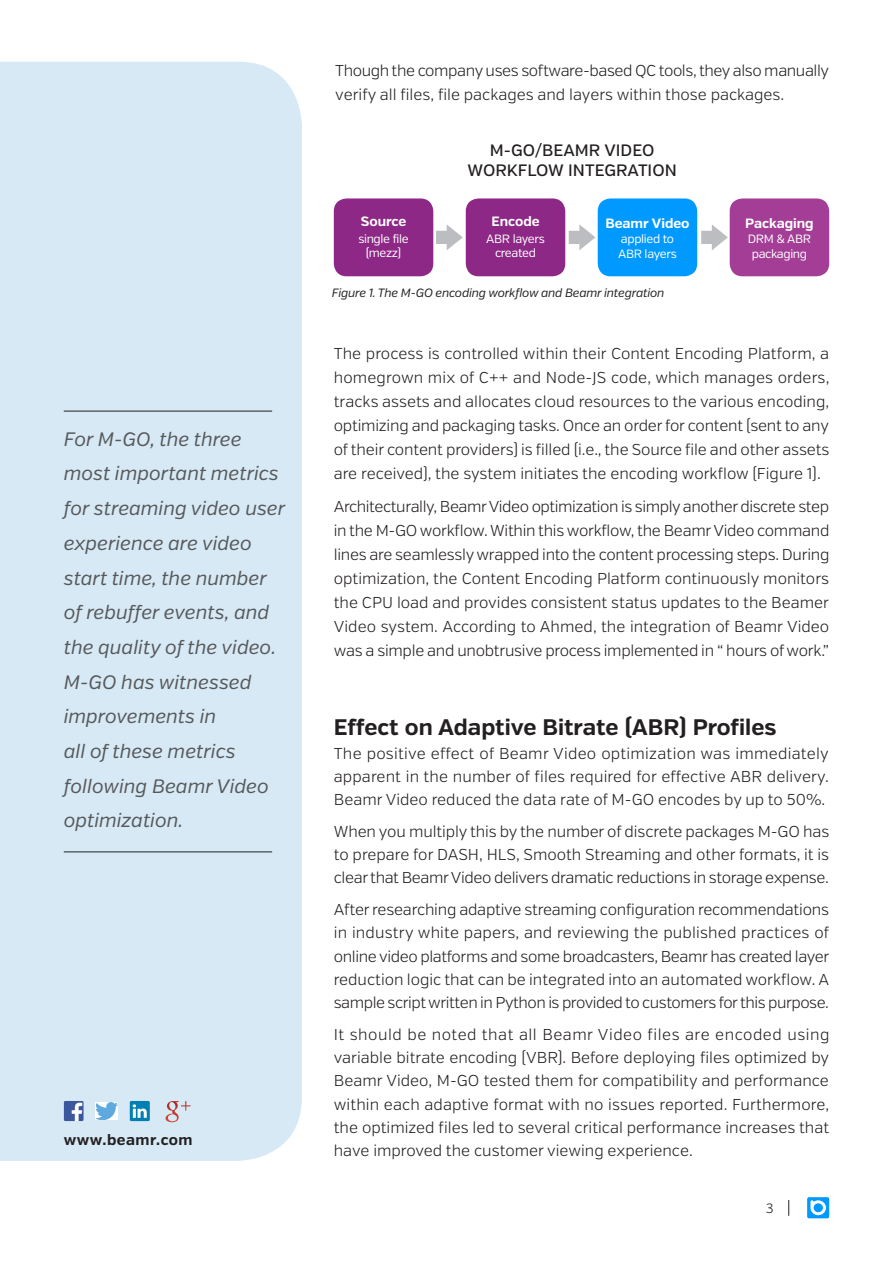
<style>
.page{position:relative;width:893px;height:1263px;background:#fff}
.page>*{position:absolute;margin:0;border:0;box-sizing:border-box;transform-origin:0 0}
.Subtitle{font:700 22.5px "Verb";color:#231f20}
.Lead{font:italic 19.35px/34.7px "Verb";color:#57585a}
.t1{font:500 16.5px "Verb";color:#231f20}
.Txt{font:300 15.75px/23.2px "Verb";letter-spacing:-.015em;color:#231f20;text-align:justify}
.Txt-2{font:700 15px "Verb";letter-spacing:.035em;color:#231f20}
.t2{font:700 13.5px "Verb";color:#fff}
.Txt-3{font:300 13.5px "Verb";color:#231f20}
.t3{font:12px/14.4px "Verb";letter-spacing:-.03em;color:#fff;text-align:center}
.Picture_Description{font:italic 12px "Verb";letter-spacing:-.015em;color:#231f20}
</style>
<div class="page">
<svg style="left:788px;top:1200px;width:1px;height:16px"></svg>
<div style="left:0;top:62px;width:302px;height:1099px;background:#d6e9f5"></div>
<div style="left:334px;top:198px;width:99px;height:78px;background:#8d2886;border-radius:13px"></div>
<div style="left:466px;top:198px;width:99px;height:78px;background:#8d2886;border-radius:13px"></div>
<div style="left:598px;top:198px;width:99px;height:78px;background:#09f;border-radius:13px"></div>
<div style="left:730px;top:198px;width:99px;height:78px;background:#a33d96;border-radius:13px"></div>
<svg style="left:436px;top:225px;width:27px;height:25px"></svg>
<svg style="left:569px;top:224px;width:26px;height:26px"></svg>
<svg style="left:701px;top:225px;width:27px;height:25px"></svg>
<hr style="left:64px;top:851px;width:208px;height:1px;background:#231f20">
<hr style="left:64px;top:411px;width:208px;height:1px;background:#231f20">
<img style="left:64px;top:1101px;width:20px;height:20px">
<svg style="left:166px;top:1101px;width:25px;height:21px"></svg>
<div style="left:130px;top:1101px;width:20px;height:20px;background:#007fb2"></div>
<svg style="left:133px;top:1104px;width:14px;height:14px"></svg>
<img style="left:96px;top:1102px;width:22px;height:18px">
<svg style="left:807px;top:1197px;width:22px;height:21px"></svg>
<p class="Lead" style="left:64px;top:422px;width:223px">For M-GO, the three most important metrics for streaming video user experience are video start time, the number of rebuffer events, and the quality of the video.<br>M-GO has witnessed improvements in<br>all of these metrics following Beamr Video optimization.</p>
<p class="Txt-2" style="left:64px;top:1131px;width:130px">www.beamr.com</p>
<p class="Txt" style="left:335px;top:59px;width:495px;line-height:24px">Though the company uses software-based QC tools, they also manually verify all files, file packages and layers within those packages.</p>
<p class="t1" style="left:490px;top:141px;width:166px">M-GO/BEAMR VIDEO</p>
<p class="t1" style="left:468px;top:160px;width:211px">WORKFLOW INTEGRATION</p>
<p class="t2" style="left:491px;top:213px;width:50px">Encode</p>
<p class="t2" style="left:361px;top:213px;width:47px">Source</p>
<p class="t3" style="left:358px;top:232px;width:52px">single file</p>
<p class="t3" style="left:366px;top:246px;width:37px">(mezz(</p>
<p class="t2" style="left:605px;top:215px;width:86px">Beamr Video</p>
<p class="t3" style="left:618px;top:232px;width:60px;text-align:left">applied to<br>ABR layers</p>
<p class="Picture_Description" style="left:332px;top:285px;width:334px">Figure 1. The M-GO encoding workflow and Beamr integration</p>
<p class="t2" style="left:745px;top:215px;width:70px">Packaging</p>
<p class="t3" style="left:486px;top:231px;width:60px">ABR layers created</p>
<p class="t3" style="left:748px;top:232px;width:65px">DRM &amp; ABR</p>
<p class="t3" style="left:752px;top:247px;width:57px">packaging</p>
<p class="Txt" style="left:334px;top:342px;width:497px;line-height:24px">The process is controlled within their Content Encoding Platform a, homegrown mix of C++ and Node-JS code, which manages orders, tracks assets and allocates cloud resources to the various encoding, optimizing and packaging tasks. Once an order for content (sent to any of their content providers) is filled e. i( ., the Source file and other assets are received ,) the system initiates the encoding workflow (Figure .(1</p>
<p class="Txt" style="left:334px;top:494px;width:497px;line-height:24px">Architecturally, BeamrVideo optimization is simply another discrete step in the M-GO workflow. Within this workflow, the BeamrVideo command lines are seamlesslywrapped into the content processing steps. During optimization, the Content Encoding Platform continuously monitors the CPU load and provides consistent status updates to the Beamer Video system. According to Ahmed, the integration of Beamr Video was a simple and unobtrusive process implemented in “ hours ofwork“.</p>
<p class="Subtitle" style="left:334px;top:714px;width:444px">Effect on Adaptive Bitrate (ABR) Profiles</p>
<p class="Txt" style="left:334px;top:742px;width:497px">The positive effect of Beamr Video optimization was immediately apparent in the number of files required for effective ABR delivery.<br>Beamr Video reduced the data rate of M-GO encodes by up to 50%.</p>
<p class="Txt" style="left:334px;top:820px;width:497px">When you multiply this by the number of discrete packages M-GO has to prepare for DASH, HLS, Smooth Streaming and other formats it, is clearthat BeamrVideo delivers dramatic reductions in storage expense.</p>
<p class="Txt" style="left:334px;top:898px;width:497px">After researching adaptive streaming configuration recommendations in industry white papers, and reviewing the published practices of online video platforms and some broadcasters, Beamr has created layer reduction logic that can be integrated into an automated workflow A. sample script written in Python is provided to customers forthis purpose.</p>
<p class="Txt" style="left:334px;top:1023px;width:497px">It should be noted that all Beamr Video files are encoded using variable bitrate encoding (VBR .) Before deploying files optimized by Beamr Video M, -GO tested them for compatibility and performance within each adaptive format with no issues reported. Furthermore, the optimized files led to several critical performance increases that have improved the customer viewing experience.</p>
<p class="Txt-3" style="left:766px;top:1200px;width:9px">3</p>
</div>
